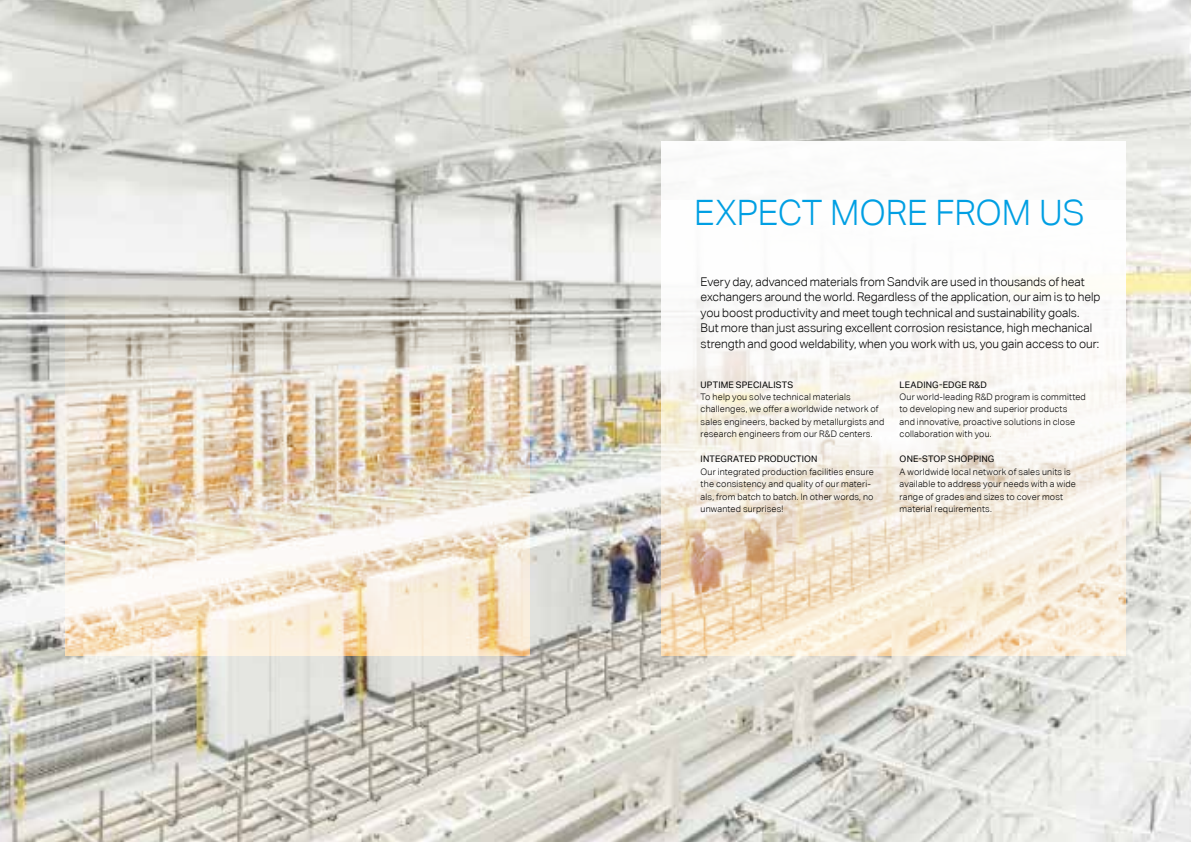
<style>
.page{position:relative;width:1191px;height:842px;background:#fff}
.page>*{position:absolute;margin:0;border:0;box-sizing:border-box;transform-origin:0 0}
.t1{font:300 35px "Aktiv Grotesk Corp";letter-spacing:-.01em;color:#009fe3}
.t2{font:300 12px/15.6px "Aktiv Grotesk Corp";letter-spacing:-.005em;color:#000}
.t3{font:300 9px/12.5px "Aktiv Grotesk Corp";letter-spacing:.02em;color:#000}
.t4{font:9px "Aktiv Grotesk Corp";letter-spacing:.02em;color:#000}
</style>
<div class="page">
<img style="left:0;top:0;width:1191px;height:842px">
<div style="left:661px;top:142px;width:464px;height:445px;background:#fff"></div>
<svg style="left:661px;top:278px;width:464px;height:377px"></svg>
<svg style="left:65px;top:269px;width:465px;height:386px;background:#e5d9c6"></svg>
<h1 class="t1" style="left:694px;top:193px;width:392px">EXPECT MORE FROM US</h1>
<p class="t2" style="left:700px;top:273px;width:401px">Every day, advanced materials from Sandvik are used in thousands of heat exchangers around the world. Regardless of the application, our aim is to help you boost productivity and meet tough technical and sustainability goals.<br>But more than just assuring excellent corrosion resistance, high mechanical strength and good weldability, when you work with us, you gain access to our:</p>
<p class="t4" style="left:700px;top:379px;width:94px">UPTIME SPECIALISTS</p>
<p class="t3" style="left:700px;top:391px;width:185px">To help you solve technical materials challenges, we offer a worldwide network of sales engineers, backed by metallurgists and research engineers from our R&amp;D centers.</p>
<p class="t4" style="left:700px;top:454px;width:118px">INTEGRATED PRODUCTION</p>
<p class="t3" style="left:700px;top:465px;width:175px">Our integrated production facilities ensure the consistency and quality of our materi&shy;als, from batch to batch. In other words, no unwanted surprises!</p>
<p class="t4" style="left:899px;top:379px;width:89px">LEADING-EDGE R&amp;D</p>
<p class="t3" style="left:899px;top:391px;width:188px">Our world-leading R&amp;D program is committed to developing new and superior products<br>and innovative, proactive solutions in close collaboration with you.</p>
<p class="t4" style="left:899px;top:454px;width:96px">ONE-STOP SHOPPING</p>
<p class="t3" style="left:899px;top:465px;width:178px">A worldwide local network of sales units is available to address your needs with a wide range of grades and sizes to cover most material requirements.</p>
</div>
